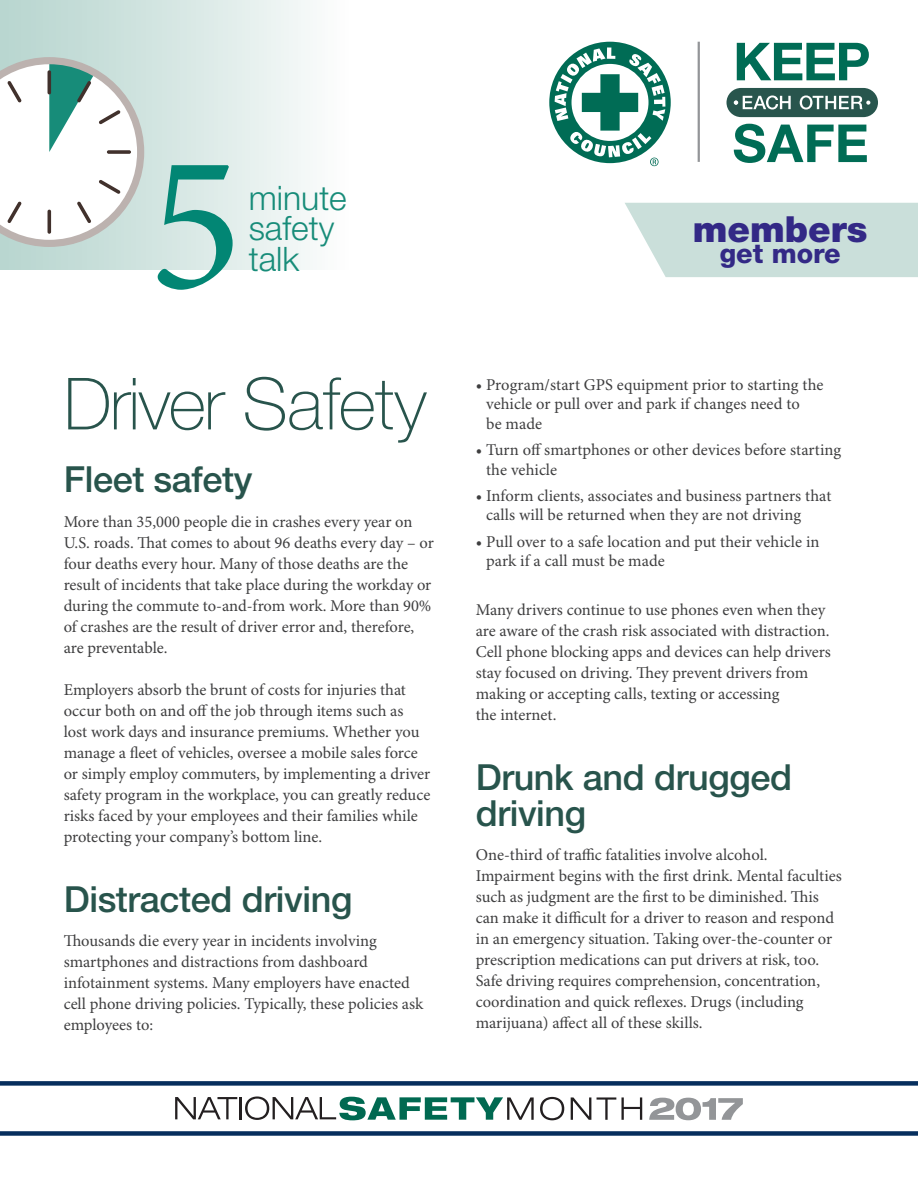
<style>
.page{position:relative;width:918px;height:1188px;background:#fff}
.page>*{position:absolute;margin:0;border:0;box-sizing:border-box;transform-origin:0 0}
.t1{font:196.2px "Minion Pro";color:#028674}
.H1_green{font:100 72px "Helvetica Neue LT Std";letter-spacing:-.025em;color:#28544c}
.H2_green{font:500 36px/36px "Helvetica Neue LT Std";letter-spacing:-.01em;color:#28544c}
.body{font:500 36px "Helvetica Neue LT Std";letter-spacing:-.01em;color:#28544c}
.t2{font:900 36px "Helvetica Neue LT Std";color:#332986}
.t3{font:300 33.75px/30.3px "Helvetica Neue LT Std";color:#178c79}
.t4{font:800 27px "Helvetica Neue LT Std";color:#332986}
.body-2{font:16.5px/21px "Minion Pro";color:#3e3e3f}
.body_bullets{font:16.5px/19.5px "Minion Pro";letter-spacing:.005em;color:#3e3e3f}
</style>
<div class="page">
<div style="left:727px;top:88px;width:151px;height:29px;background:#28554d;border-radius:15px"></div>
<svg style="left:737px;top:43px;width:132px;height:37px"></svg>
<svg style="left:734px;top:124px;width:133px;height:39px"></svg>
<svg style="left:800px;top:95px;width:70px;height:15px"></svg>
<svg style="left:734px;top:95px;width:57px;height:15px"></svg>
<div style="left:549px;top:42px;width:122px;height:121px;background:#006c55;border-radius:50%"></div>
<svg style="left:555px;top:47px;width:110px;height:119px"></svg>
<hr style="left:698px;top:42px;width:2px;height:120px;background:#939598">
<div style="left:625px;top:203px;width:293px;height:74px;background:#cadfda"></div>
<svg style="left:0;top:1081px;width:918px;height:55px"></svg>
<svg style="left:540px;top:1097px;width:24px;height:23px"></svg>
<svg style="left:571px;top:1097px;width:20px;height:23px"></svg>
<svg style="left:597px;top:1097px;width:45px;height:23px"></svg>
<svg style="left:175px;top:1097px;width:62px;height:22px"></svg>
<hr style="left:240px;top:1097px;width:2px;height:22px;background:#231f20">
<svg style="left:245px;top:1096px;width:289px;height:24px"></svg>
<svg style="left:649px;top:1098px;width:94px;height:22px"></svg>
<div style="left:0;top:0;width:459px;height:270px;background:linear-gradient(to right,#b7d5cf,#fff)"></div>
<svg style="left:0;top:57px;width:144px;height:190px"></svg>
<p class="t1" style="left:148px;top:108px;width:96px">5</p>
<p class="t3" style="left:249px;top:182px;width:100px">minute</p>
<p class="t3" style="left:249px;top:213px;width:87px">safety talk</p>
<p class="H1_green" style="left:64px;top:363px;width:364px">Driver Safety</p>
<p class="body" style="left:64px;top:458px;width:190px">Fleet safety</p>
<p class="body-2" style="left:64px;top:512px;width:372px">More than 35,000 people die in crashes every year on U.S. roads. That comes to about 96 deaths every day – or four deaths every hour. Many of those deaths are the result of incidents that take place during the workday or during the commute to-and-from work. More than 90% of crashes are the result of driver error and, therefore, are preventable.</p>
<p class="body-2" style="left:64px;top:680px;width:368px">Employers absorb the brunt of costs for injuries that occur both on and off the job through items such as lost work days and insurance premiums. Whether you manage a fleet of vehicles, oversee a mobile sales force or simply employ commuters, by implementing a driver safety program in the workplace, you can greatly reduce risks faced by your employees and their families while protecting your company’s bottom line.</p>
<p class="H2_green" style="left:64px;top:880px;width:290px">Distracted driving</p>
<p class="body-2" style="left:64px;top:931px;width:361px">Thousands die every year in incidents involving smartphones and distractions from dashboard infotainment systems. Many employers have enacted cell phone driving policies. Typically, these policies ask employees to:</p>
<h3 class="t2" style="left:693px;top:208px;width:176px">members</h3>
<h3 class="t4" style="left:720px;top:237px;width:123px">get more</h3>
<p class="body-2" style="left:486px;top:376px;width:339px;line-height:19.5px;text-indent:-10px">• Program/start GPS equipment prior to starting the vehicle or pull over and park if changes need to<br>be made</p>
<p class="body_bullets" style="left:486px;top:441px;width:357px;text-indent:-10px">• Turn off smartphones or other devices before starting the vehicle</p>
<p class="body_bullets" style="left:486px;top:487px;width:347px;text-indent:-10px">• Inform clients, associates and business partners that calls will be returned when they are not driving</p>
<p class="body_bullets" style="left:486px;top:532px;width:335px;text-indent:-10px">• Pull over to a safe location and put their vehicle in park if a call must be made</p>
<p class="body-2" style="left:476px;top:600px;width:357px">Many drivers continue to use phones even when they are aware of the crash risk associated with distraction.<br>Cell phone blocking apps and devices can help drivers stay focused on driving. They prevent drivers from making or accepting calls, texting or accessing<br>the internet.</p>
<p class="H2_green" style="left:476px;top:759px;width:318px">Drunk and drugged driving</p>
<p class="body-2" style="left:476px;top:845px;width:368px">One-third of traffic fatalities involve alcohol.<br>Impairment begins with the first drink. Mental faculties such as judgment are the first to be diminished. This can make it difficult for a driver to reason and respond in an emergency situation. Taking over-the-counter or prescription medications can put drivers at risk, too.<br>Safe driving requires comprehension, concentration, coordination and quick reflexes. Drugs (including marijuana) affect all of these skills.</p>
</div>
